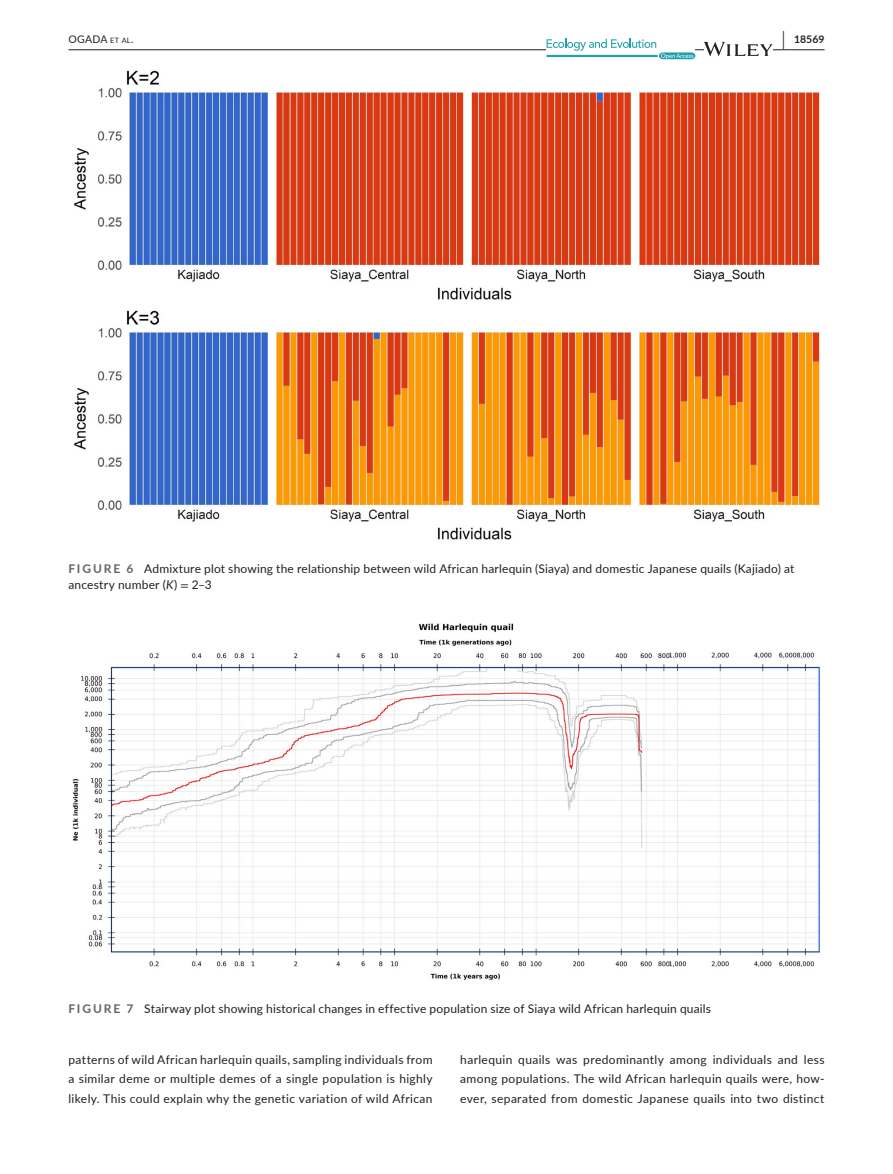
<style>
.page{position:relative;width:893px;height:1174px;background:#fff}
.page>*{position:absolute;margin:0;border:0;box-sizing:border-box;transform-origin:0 0}
.t1{font:12px/19.5px "Lato";letter-spacing:.015em;color:#231f20;text-align:justify}
.t2{font:10.5px "Lato";letter-spacing:.025em;color:#231f20}
.t3{font:700 10.5px "Lato";color:#231f20}
.s1{font-size:7.35px}
.s2{font-size:19.5px}
.s3{font-weight:700;color:#636366}
.s4{font-style:italic}
.s5{font-family:"STIX"}
</style>
<div class="page">
<hr style="left:68px;top:49px;width:756px;height:1px;background:#231f20">
<svg style="left:547px;top:39px;width:148px;height:20px"></svg>
<svg style="left:704px;top:42px;width:69px;height:14px"></svg>
<img style="left:73px;top:70px;width:748px;height:470px">
<img style="left:72px;top:623px;width:748px;height:357px">
<p class="t2" style="left:68px;top:31px;width:67px">OGADA <span class="s1">et al</span>.</p>
<p class="t3" style="left:782px;top:31px;width:44px"><span class="s2">|</span> 18569</p>
<p class="t1" style="left:68px;top:559px;width:727px;line-height:16.5px"><span class="s3">FIGURE 6</span> Admixture plot showing the relationship between wild African harlequin (Siaya) and domestic Japanese quails (Kajiado) at ancestry number (<span class="s4">K</span>) <span class="s5">=</span> 2–3</p>
<p class="t1" style="left:68px;top:998px;width:644px"><span class="s3">FIGURE 7</span> Stairway plot showing historical changes in effective population size of Siaya wild African harlequin quails</p>
<p class="t1" style="left:68px;top:1049px;width:366px">patterns of wild African harlequin quails, sampling individuals from a similar deme or multiple demes of a single population is highly likely. This could explain why the genetic variation of wild African</p>
<p class="t1" style="left:460px;top:1049px;width:366px">harlequin quails was predominantly among individuals and less among populations. The wild African harlequin quails were, how&shy;ever, separated from domestic Japanese quails into two distinct</p>
</div>
